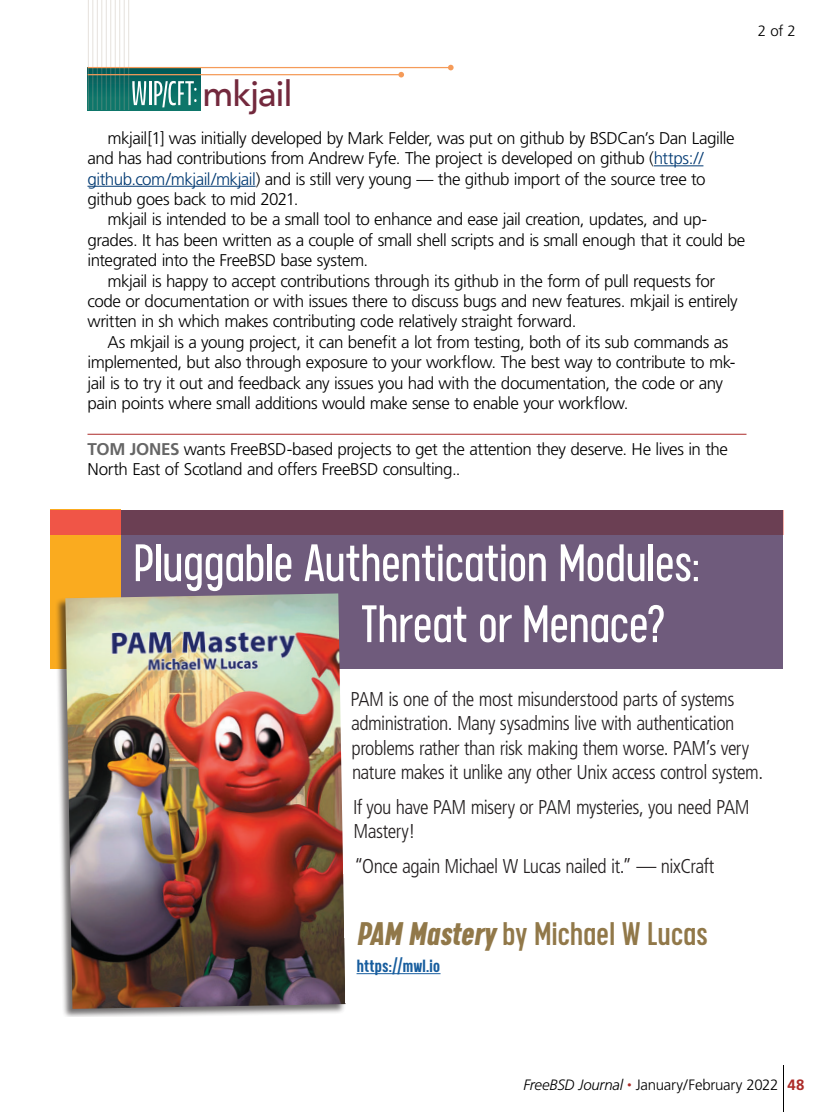
<style>
.page{position:relative;width:834px;height:1112px;background:#fff}
.page>*{position:absolute;margin:0;border:0;box-sizing:border-box;transform-origin:0 0}
.t1{font:300 59.5px/61px "Calps Sans Slim";letter-spacing:-.035em;color:#fff}
.t2{font:37px "Calps Sans Slim";letter-spacing:-.025em;color:#917849}
.t3{font:500 35.5px "Avenir Next";letter-spacing:-.04em;color:#73293d}
.t4{font:300 condensed 20px/24.5px "Frutiger";letter-spacing:-.025em;color:#231f20}
.t5{font:500 20px "Calps Sans Slim";letter-spacing:-.01em;color:#175d9e}
.body_copy{font:300 17px/20.4px "Frutiger";letter-spacing:-.03em;color:#000}
.author_bio{font:300 17px/20.4px "Frutiger";letter-spacing:-.025em;color:#000}
.t6{font:300 15px "Frutiger";letter-spacing:-.02em;color:#000}
.s1{color:#013972}
.s2{font-weight:700;color:#666}
.s3{font-weight:700;font-style:italic}
.s4{font-style:italic}
.s5{font-style:italic;font-size:9px;color:#ac2b28}
.s6{font-weight:700;color:#ac2b28}
</style>
<div class="page">
<svg style="left:89px;top:68px;width:111px;height:42px;background:#106b63"></svg>
<svg style="left:132px;top:81px;width:14px;height:24px"></svg>
<hr style="left:149px;top:81px;width:2px;height:24px;background:#fff">
<svg style="left:154px;top:81px;width:43px;height:26px"></svg>
<hr style="left:88px;top:0;width:1px;height:110px;background:#b5a99c">
<hr style="left:92px;top:0;width:1px;height:110px;background:#b5a99c">
<hr style="left:97px;top:0;width:1px;height:110px;background:#b5a99c">
<hr style="left:101px;top:0;width:1px;height:110px;background:#b5a99c">
<hr style="left:106px;top:0;width:1px;height:110px;background:#b5a99c">
<hr style="left:110px;top:0;width:1px;height:110px;background:#b5a99c">
<hr style="left:115px;top:0;width:1px;height:110px;background:#b5a99c">
<hr style="left:119px;top:0;width:1px;height:110px;background:#b5a99c">
<hr style="left:124px;top:0;width:1px;height:110px;background:#b5a99c">
<hr style="left:128px;top:0;width:1px;height:110px;background:#b5a99c">
<hr style="left:88px;top:74px;width:313px;height:1px;background:#f59b59">
<svg style="left:398px;top:72px;width:6px;height:6px"></svg>
<hr style="left:88px;top:67px;width:363px;height:1px;background:#f59b59">
<svg style="left:448px;top:65px;width:6px;height:5px"></svg>
<hr style="left:783px;top:1065px;width:1px;height:47px;background:#000">
<hr style="left:654px;top:165px;width:49px;height:1px;background:#013972">
<hr style="left:88px;top:186px;width:168px;height:1px;background:#013972">
<hr style="left:88px;top:434px;width:658px;height:1px;background:#ac2b28">
<div style="left:51px;top:510px;width:732px;height:158px;background:#6f5b7c"></div>
<div style="left:51px;top:510px;width:70px;height:159px;background:#faab1f"></div>
<div style="left:55px;top:593px;width:291px;height:424px;background:#231f20;opacity:.64"></div>
<img style="left:65px;top:593px;width:280px;height:416px">
<hr style="left:357px;top:973px;width:84px;height:1px;background:#175d9e">
<div style="left:51px;top:510px;width:70px;height:24px;background:#f05547"></div>
<div style="left:122px;top:510px;width:662px;height:24px;background:#6b3f53"></div>
<p class="t6" style="left:758px;top:22px;width:40px">2 of 2</p>
<p class="t3" style="left:202px;top:63px;width:92px">mkjail</p>
<p class="body_copy" style="left:88px;top:128px;width:649px;text-indent:20px">mkjail[1] was initially developed by Mark Felder, was put on github by BSDCan’s Dan Lagille and has had contributions from Andrew Fyfe. The project is developed on github (<span class="s1">https:// github.com/mkjail/mkjail</span>) and is still very young — the github import of the source tree to github goes back to mid 2021.</p>
<p class="body_copy" style="left:88px;top:210px;width:659px;text-indent:20px">mkjail is intended to be a small tool to enhance and ease jail creation, updates, and up&shy;grades. It has been written as a couple of small shell scripts and is small enough that it could be integrated into the FreeBSD base system.</p>
<p class="body_copy" style="left:88px;top:271px;width:652px;text-indent:20px">mkjail is happy to accept contributions through its github in the form of pull requests for code or documentation or with issues there to discuss bugs and new features. mkjail is entirely written in sh which makes contributing code relatively straight forward.</p>
<p class="body_copy" style="left:88px;top:332px;width:649px;text-indent:20px">As mkjail is a young project, it can benefit a lot from testing, both of its sub commands as implemented, but also through exposure to your workflow. The best way to contribute to mk&shy;jail is to try it out and feedback any issues you had with the documentation, the code or any pain points where small additions would make sense to enable your workflow.</p>
<p class="author_bio" style="left:88px;top:439px;width:642px"><span class="s2">TOM JONES</span> wants FreeBSD-based projects to get the attention they deserve. He lives in the<br>North East of Scotland and offers FreeBSD consulting..</p>
<p class="t1" style="left:360px;top:530px;width:342px;text-indent:-228px">Pluggable Authentication Modules:<br>Threat or Menace?</p>
<p class="t4" style="left:351px;top:687px;width:414px">PAM is one of the most misunderstood parts of systems administration. Many sysadmins live with authentication problems rather than risk making them worse. PAM’s very nature makes it unlike any other Unix access control system.</p>
<p class="t4" style="left:353px;top:795px;width:398px">If you have PAM misery or PAM mysteries, you need PAM<br>Mastery!</p>
<p class="t4" style="left:354px;top:854px;width:362px">“Once again Michael W Lucas nailed it.” — nixCraft</p>
<p class="t2" style="left:356px;top:912px;width:353px"><span class="s3">PAM Mastery</span> by Michael W Lucas</p>
<p class="t5" style="left:357px;top:954px;width:85px">https://mwl.io</p>
<p class="t6" style="left:523px;top:1077px;width:282px"><span class="s4">FreeBSD Journal</span> <span class="s5">•</span> January/February 2022 <span class="s6">48</span></p>
</div>
